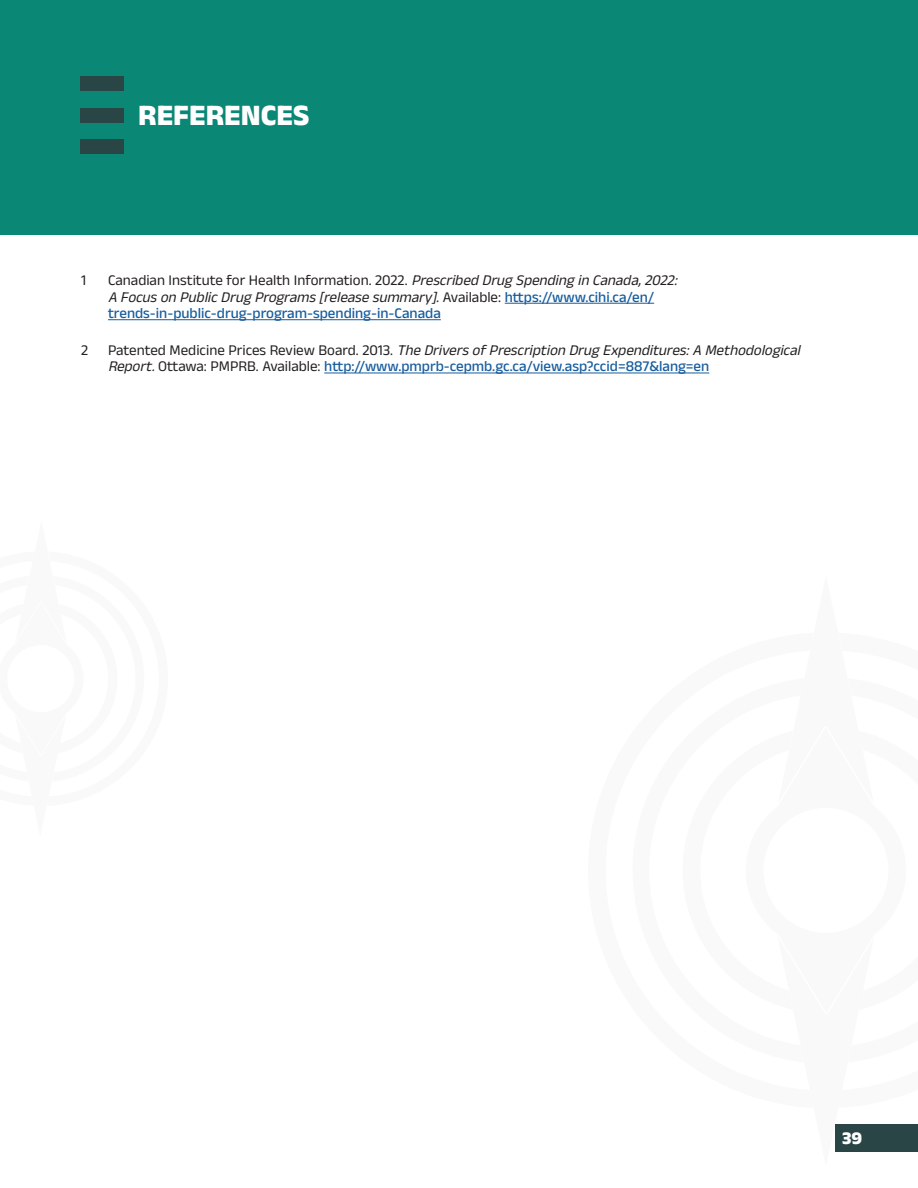
<style>
.page{position:relative;width:918px;height:1188px;background:#fff}
.page>*{position:absolute;margin:0;border:0;box-sizing:border-box;transform-origin:0 0}
.H2__no_tab{font:800 30px "Anek Kannada";color:#fff}
.t1{font:800 18px "Anek Kannada";color:#fff}
.Endnote{font:italic 15px/16.5px "Anek Kannada";color:#231f20}
.Endnote-2{font:15px "Anek Kannada";color:#231f20}
.s1{font-style:normal}
.s2{font-weight:500;font-style:normal;color:#175d9e}
</style>
<div class="page">
<div style="left:0;top:0;width:918px;height:234px;background:#0a8775"></div>
<div style="left:80px;top:76px;width:43px;height:14px;background:#294545"></div>
<div style="left:80px;top:108px;width:43px;height:14px;background:#294545"></div>
<div style="left:80px;top:140px;width:43px;height:14px;background:#294545"></div>
<div style="left:835px;top:1124px;width:83px;height:28px;background:#294545"></div>
<hr style="left:505px;top:303px;width:149px;height:1px;background:#175d9e">
<hr style="left:108px;top:319px;width:333px;height:1px;background:#175d9e">
<hr style="left:324px;top:373px;width:385px;height:1px;background:#175d9e">
<p class="H2__no_tab" style="left:138px;top:97px;width:173px">REFERENCES</p>
<p class="Endnote-2" style="left:81px;top:271px;width:7px">1</p>
<p class="Endnote" style="left:108px;top:272px;width:575px"><span class="s1">Canadian Institute for Health Information. 2022.</span> PrescribedDrugSpendinginCanada,2022:<br>AFocusonPublicDrugPrograms[releasesummary].<span class="s1">Av a i l a b l e :</span> <span class="s2">h tt p s : //w w w. c i h i . c a /e n / trends-in-public-drug-program-spending-in-Canada</span></p>
<p class="Endnote-2" style="left:81px;top:341px;width:9px">2</p>
<p class="Endnote" style="left:108px;top:342px;width:698px"><span class="s1">P a t e n t e d M e d i c i n e P r i c e s R e v i e w B o a r d . 2 0 1 3 .</span> TheDriversofPrescriptionDrugExpenditures:AMethodological<br>Report.<span class="s1">Ottawa: PMPRB. Available:</span> <span class="s2">http://www.pmprb-cepmb.gc.ca/view.asp?ccid=887&amp;lang=en</span></p>
<p class="t1" style="left:842px;top:1127px;width:22px">39</p>
</div>
